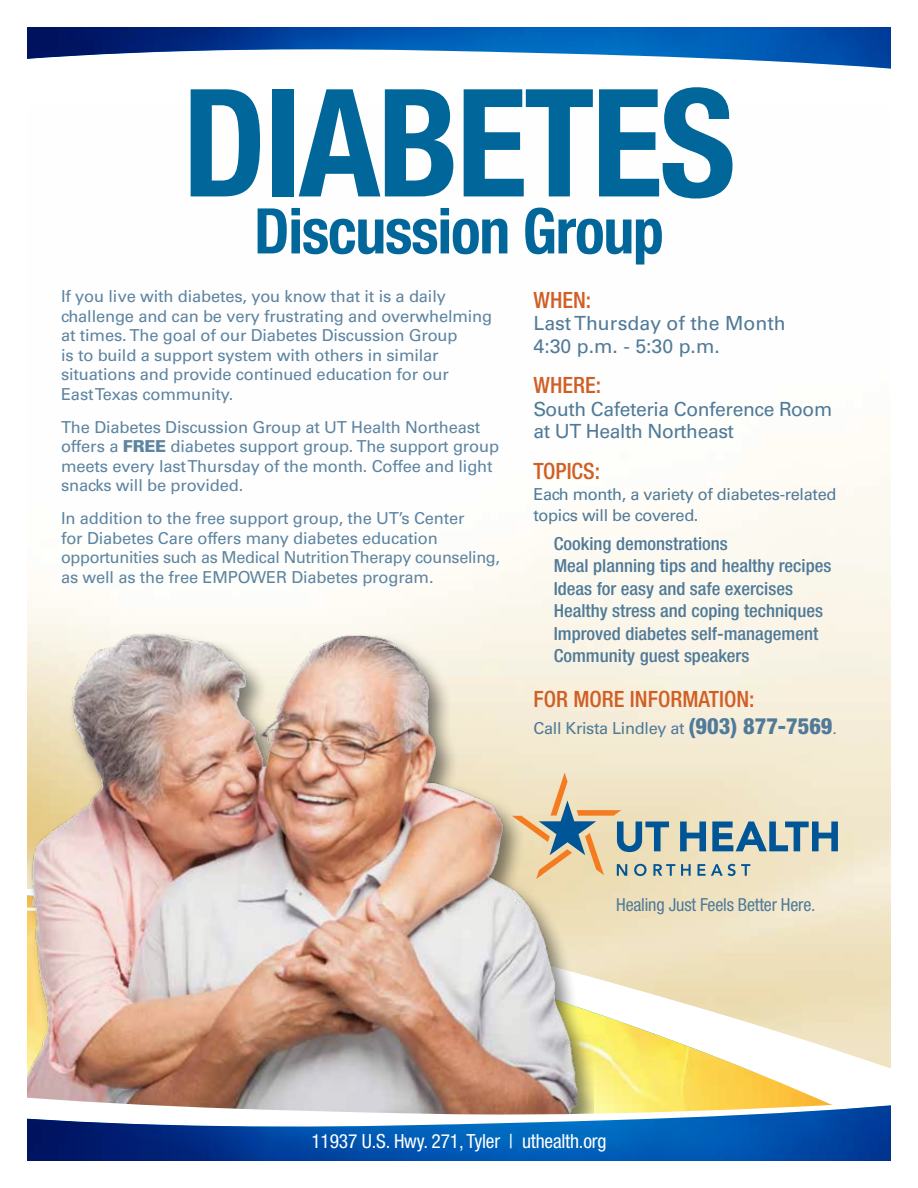
<style>
.page{position:relative;width:918px;height:1188px;background:#fff}
.page>*{position:absolute;margin:0;border:0;box-sizing:border-box;transform-origin:0 0}
.t1{font:700 condensed 150px "Helvetica Neue LT Std";letter-spacing:-.02em;color:#01679a}
.t2{font:700 condensed 63px "Helvetica Neue LT Std";letter-spacing:-.02em;color:#01679a}
.t3{font:500 condensed 22.5px "Helvetica Neue LT Std";color:#d05f25}
.t4{font:19.5px/22.5px "Univers";letter-spacing:-.02em;color:#507a98}
.t5{font:19.5px/22.5px "Univers";color:#507a98}
.t6{font:condensed 19.5px "Helvetica Neue LT Std";letter-spacing:-.01em;color:#fff}
.t7{font:500 condensed 18px/22.5px "Helvetica Neue LT Std";color:#507a98;scale:1.04 1}
.t8{font:condensed 18px "Helvetica Neue LT Std";letter-spacing:-.01em;color:#507a98}
.t9{font:16.5px/19.5px "Univers";letter-spacing:-.01em;color:#5d84a1}
.t10{font:16.5px/21px "Univers";letter-spacing:-.02em;color:#507a98}
.s1{font-weight:900}
.s2{font-family:"Helvetica Neue LT Std";font-weight:800;font-stretch:condensed;font-size:22.5px}
.s3{font-family:"Stone Serif";font-size:15.75px}
</style>
<div class="page">
<svg style="left:594px;top:898px;width:297px;height:192px"></svg>
<img style="left:27px;top:630px;width:558px;height:460px">
<svg style="left:27px;top:1090px;width:796px;height:11px;background:#c9ab80"></svg>
<svg style="left:76px;top:1101px;width:752px;height:2px;background:#caab7b"></svg>
<img style="left:27px;top:1103px;width:864px;height:58px">
<svg style="left:512px;top:773px;width:326px;height:106px;background:#cfcbb6"></svg>
<img style="left:27px;top:27px;width:864px;height:42px">
<h1 class="t1" style="left:182px;top:52px;width:555px">Diabetes</h1>
<h2 class="t2" style="left:254px;top:193px;width:411px">Discussion Group</h2>
<p class="t9" style="left:61px;top:287px;width:433px">If you live with diabetes, you know that it is a daily challenge and can be very frustrating and overwhelming at times. The goal of our Diabetes Discussion Group<br>is to build a support system with others in similar situations and provide continued education for our<br>East Texas community.</p>
<p class="t9" style="left:61px;top:417px;width:440px">The Diabetes Discussion Group at UT Health Northeast offers a <span class="s1">FREE</span> diabetes support group. The support group meets every last Thursday of the month. Coffee and light snacks will be provided.</p>
<p class="t9" style="left:61px;top:509px;width:440px">In addition to the free support group, the UT’s Center<br>for Diabetes Care offers many diabetes education opportunities such as Medical Nutrition Therapy counseling, as well as the free EMPOWER Diabetes program.</p>
<h3 class="t3" style="left:534px;top:286px;width:59px">WHEN:</h3>
<p class="t5" style="left:534px;top:312px;width:254px">Last Thursday of the Month<br>4:30 p.m. - 5:30 p.m.</p>
<h3 class="t3" style="left:534px;top:372px;width:69px">WHERE:</h3>
<p class="t4" style="left:534px;top:397px;width:300px">South Cafeteria Conference Room at UT Health Northeast</p>
<h3 class="t3" style="left:534px;top:457px;width:68px">TOPICS:</h3>
<p class="t10" style="left:534px;top:483px;width:304px">Each month, a variety of diabetes-related topics will be covered.</p>
<p class="t7" style="left:554px;top:532px;width:268px">Cooking demonstrations<br>Meal planning tips and healthy recipes<br>Ideas for easy and safe exercises<br>Healthy stress and coping techniques<br>Improved diabetes self-management<br>Community guest speakers</p>
<h3 class="t3" style="left:534px;top:685px;width:223px">FOR MORE INFORMATION:</h3>
<p class="t10" style="left:534px;top:718px;width:305px">Call Krista Lindley at <span class="s2">(903) 877-7569</span><span class="s3">.</span></p>
<p class="t8" style="left:616px;top:894px;width:201px">Healing Just Feels Better Here.</p>
<p class="t6" style="left:311px;top:1130px;width:297px">11937 U.S. Hwy. 271, Tyler | uthealth.org</p>
</div>
